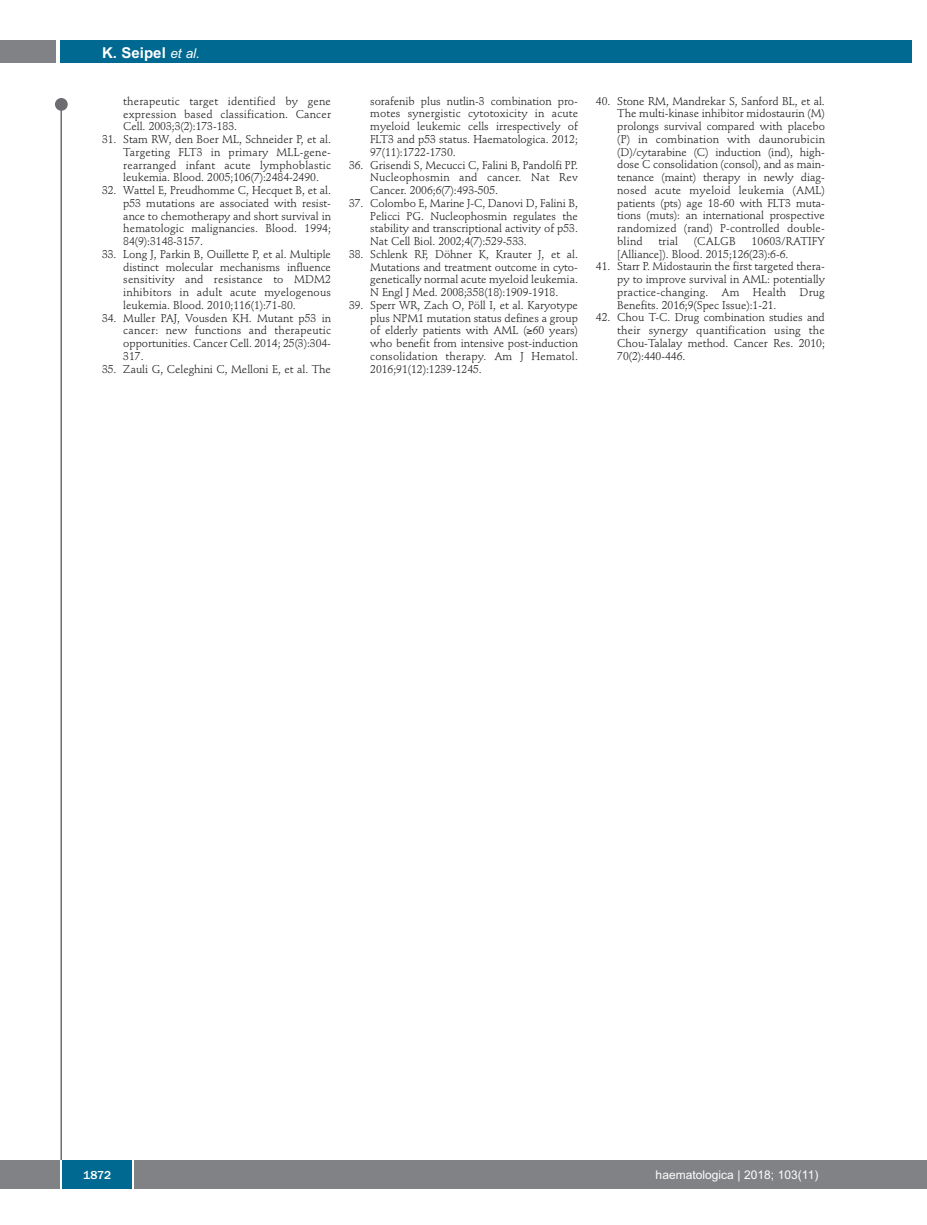
<style>
.page{position:relative;width:927px;height:1225px;background:#fff}
.page>*{position:absolute;margin:0;border:0;box-sizing:border-box;transform-origin:0 0}
.t1{font:700 15px "Arial";color:#fff}
.t2{font:12px "Arial";color:#fff}
.t3{font:500 12px "Franklin Gothic";color:#fff}
.t4{font:11.25px/12.8px "Stempel Schneidler";letter-spacing:-.005em;color:#231f20;text-align:justify}
.s1{font-weight:400;font-style:italic;font-size:13.5px}
</style>
<div class="page">
<div style="left:911px;top:1160px;width:16px;height:28px;background:#808285"></div>
<div style="left:55px;top:98px;width:13px;height:13px;background:#6c6d70;border-radius:50%"></div>
<hr style="left:60px;top:101px;width:2px;height:1061px;background:#6c6d70">
<div style="left:60px;top:40px;width:852px;height:22px;background:#006991"></div>
<div style="left:0;top:40px;width:56px;height:22px;background:#808285"></div>
<div style="left:0;top:1160px;width:911px;height:28px;background:#808285"></div>
<div style="left:62px;top:1160px;width:71px;height:28px;background:#006991"></div>
<hr style="left:60px;top:1160px;width:2px;height:28px;background:#fff">
<svg style="left:133px;top:1160px;width:1px;height:28px"></svg>
<h1 class="t1" style="left:102px;top:44px;width:100px">K. Seipel <span class="s1">et al.</span></h1>
<p class="t4" style="left:123px;top:96px;width:209px">therapeutic target identified by gene expression based classification. Cancer Cell. 2003;3(2):173-183.</p>
<p class="t4" style="left:123px;top:134px;width:209px;text-indent:-21px">31. Stam RW, den Boer ML, Schneider P, et al.<br>Targeting FLT3 in primary MLL-gene&shy;rearranged infant acute lymphoblastic leukemia. Blood. 2005;106(7):2484-2490.</p>
<p class="t4" style="left:123px;top:185px;width:209px;text-indent:-21px">32. Wattel E, Preudhomme C, Hecquet B, et al. p53 mutations are associated with resist&shy;ance to chemotherapy and short survival in hematologic malignancies. Blood. 1994; 84(9):3148-3157.</p>
<p class="t4" style="left:123px;top:249px;width:209px;text-indent:-21px">33. Long J, Parkin B, Ouillette P, et al. Multiple distinct molecular mechanisms influence sensitivity and resistance to MDM2 inhibitors in adult acute myelogenous leukemia. Blood. 2010;116(1):71-80.</p>
<p class="t4" style="left:123px;top:312px;width:209px;text-indent:-21px">34. Muller PAJ, Vousden KH. Mutant p53 in cancer: new functions and therapeutic opportunities. Cancer Cell. 2014; 25(3):304- 317.</p>
<p class="t4" style="left:102px;top:363px;width:230px">35. Zauli G, Celeghini C, Melloni E, et al. The</p>
<p class="t4" style="left:370px;top:96px;width:209px">sorafenib plus nutlin-3 combination pro&shy;motes synergistic cytotoxicity in acute myeloid leukemic cells irrespectively of FLT3 and p53 status. Haematologica. 2012; 97(11):1722-1730.</p>
<p class="t4" style="left:370px;top:159px;width:209px;text-indent:-21px">36. Grisendi S, Mecucci C, Falini B, Pandolfi PP.<br>Nucleophosmin and cancer. Nat Rev Cancer. 2006;6(7):493-505.</p>
<p class="t4" style="left:370px;top:198px;width:209px;text-indent:-21px">37. Colombo E, Marine J-C, Danovi D, Falini B, Pelicci PG. Nucleophosmin regulates the stability and transcriptional activity of p53.<br>Nat Cell Biol. 2002;4(7):529-533.</p>
<p class="t4" style="left:370px;top:249px;width:209px;text-indent:-21px">38. Schlenk RF, Döhner K, Krauter J, et al.<br>Mutations and treatment outcome in cyto&shy;genetically normal acute myeloid leukemia.<br>N Engl J Med. 2008;358(18):1909-1918.</p>
<p class="t4" style="left:370px;top:300px;width:209px;text-indent:-21px">39. Sperr WR, Zach O, Pöll I, et al. Karyotype plus NPM1 mutation status defines a group of elderly patients with AML (≥60 years) who benefit from intensive post-induction consolidation therapy. Am J Hematol.<br>2016;91(12):1239-1245.</p>
<p class="t4" style="left:617px;top:95px;width:209px;text-indent:-21px">40. Stone RM, Mandrekar S, Sanford BL, et al.<br>The multi-kinase inhibitor midostaurin (M) prolongs survival compared with placebo (P) in combination with daunorubicin (D)/cytarabine (C) induction (ind), high&shy;dose C consolidation (consol), and as main&shy;tenance (maint) therapy in newly diag&shy;nosed acute myeloid leukemia (AML) patients (pts) age 18-60 with FLT3 muta&shy;tions (muts): an international prospective randomized (rand) P-controlled double&shy;blind</p>
<p class="t4" style="left:658px;top:236px;width:21px">trial</p>
<p class="t4" style="left:694px;top:236px;width:44px">(CALGB</p>
<p class="t4" style="left:617px;top:236px;width:209px;text-indent:134px">10603/RATIFY [Alliance]). Blood. 2015;126(23):6-6.</p>
<p class="t4" style="left:617px;top:261px;width:209px;text-indent:-21px">41. Starr P. Midostaurin the first targeted thera&shy;py to improve survival in AML: potentially practice-changing. Am Health Drug Benefits. 2016;9(Spec Issue):1-21.</p>
<p class="t4" style="left:617px;top:312px;width:209px;text-indent:-21px">42. Chou T-C. Drug combination studies and their synergy quantification using the Chou-Talalay method. Cancer Res. 2010; 70(2):440-446.</p>
<p class="t3" style="left:83px;top:1167px;width:30px">1872</p>
<p class="t2" style="left:656px;top:1167px;width:164px">haematologica | 2018; 103(11)</p>
</div>
